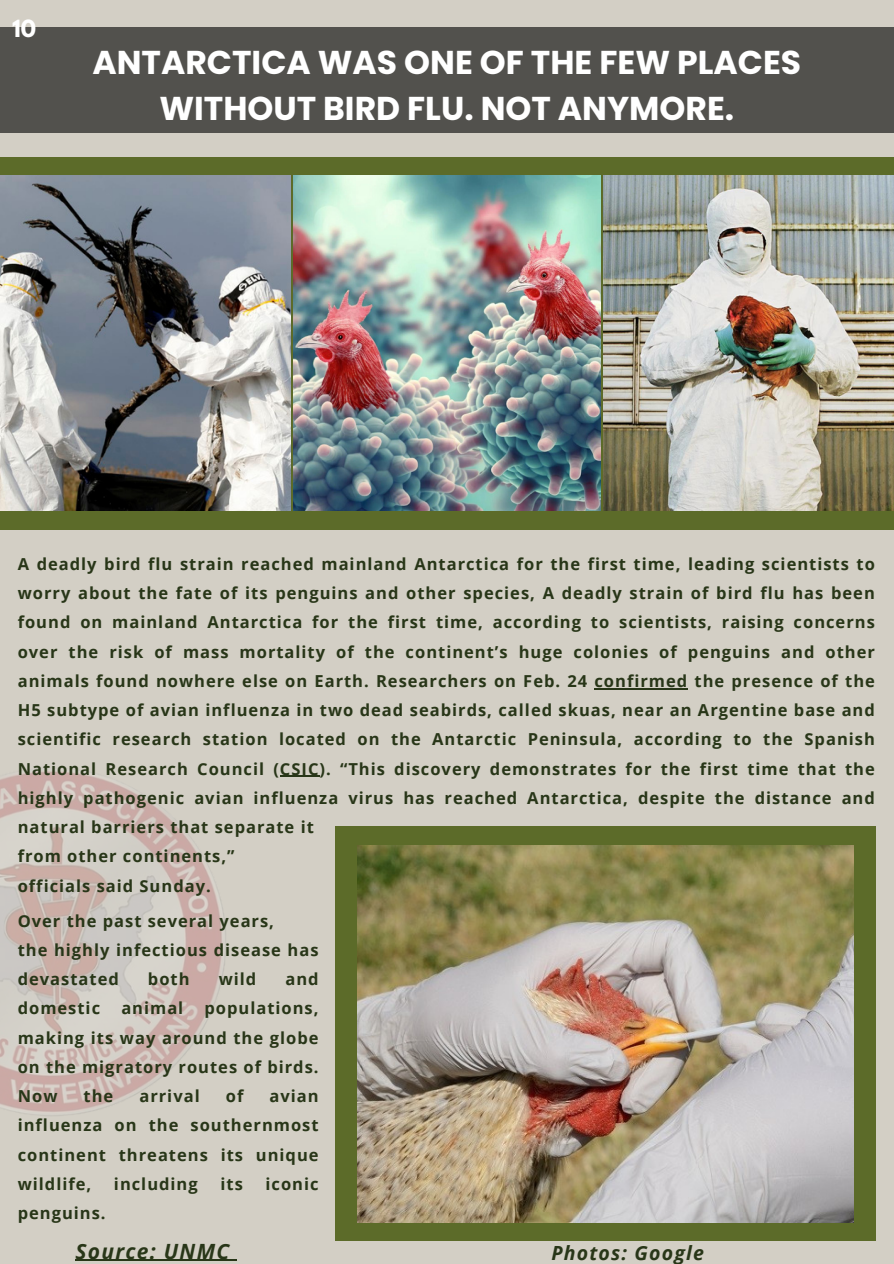
<style>
.page{position:relative;width:894px;height:1264px;background:#fff}
.page>*{position:absolute;margin:0;border:0;box-sizing:border-box;transform-origin:0 0}
.t1{font:700 33px/46.2px "Poppins";color:#fff;text-align:center}
.t2{font:italic 700 21px "Open Sans";letter-spacing:.06em;color:#283618}
.t3{font:700 21px "League Spartan";color:#fff}
.t4{font:italic 700 19.5px "Open Sans";letter-spacing:.06em;color:#283618}
.t5{font:700 16.5px/29.2px "Open Sans";letter-spacing:.06em;color:#283618}
</style>
<div class="page">
<div style="left:0;top:0;width:893px;height:1263px;background:#d3cfc5"></div>
<div style="left:0;top:157px;width:893px;height:372px;background:#5c6b29"></div>
<img style="left:0;top:175px;width:290px;height:336px">
<img style="left:294px;top:175px;width:306px;height:336px">
<img style="left:603px;top:175px;width:290px;height:336px">
<div style="left:335px;top:826px;width:540px;height:414px;background:#5c6b29"></div>
<img style="left:357px;top:845px;width:495px;height:377px">
<div style="left:0;top:27px;width:893px;height:106px;background:#52514d"></div>
<img style="left:0;top:772px;width:226px;height:344px">
<hr style="left:594px;top:688px;width:94px;height:1px;background:#283618">
<hr style="left:280px;top:775px;width:39px;height:2px;background:#283618">
<hr style="left:75px;top:1259px;width:155px;height:1px;background:#283618">
<p class="t3" style="left:12px;top:18px;width:25px">10</p>
<h1 class="t1" style="left:92px;top:39px;width:710px">ANTARCTICA WAS ONE OF THE FEW PLACES<br>WITHOUT BIRD FLU. NOT ANYMORE.</h1>
<p class="t5" style="left:18px;top:548px;width:858px">A deadly bird flu strain reached mainland Antarctica for the first time, leading scientists to worry about the fate of its penguins and other species, A deadly strain of bird flu has been found on mainland Antarctica for the first time, according to scientists, raising concerns over the risk of mass mortality of the continent’s huge colonies of penguins and other animals found nowhere else on Earth. Researchers on Feb. 24 confirmed the presence of the H5 subtype of avian influenza in two dead seabirds, called skuas, near an Argentine base and scientific research station located on the Antarctic Peninsula, according to the Spanish National Research Council (CSIC). “This discovery demonstrates for the first time that the highly pathogenic avian influenza virus has reached Antarctica, despite the distance and natural barriers that separate it<br>from other continents,”<br>officials said Sunday.</p>
<p class="t5" style="left:18px;top:905px;width:302px">Over the past several years,<br>the highly infectious disease has devastated</p>
<p class="t5" style="left:148px;top:964px;width:43px">both</p>
<p class="t5" style="left:219px;top:964px;width:39px">wild</p>
<p class="t5" style="left:285px;top:964px;width:35px">and</p>
<p class="t5" style="left:18px;top:993px;width:84px">domestic</p>
<p class="t5" style="left:121px;top:993px;width:63px">animal</p>
<p class="t5" style="left:18px;top:993px;width:302px;text-align:justify;text-indent:187px">populations, making its way around the globe on the migratory routes of birds.<br>Now</p>
<p class="t5" style="left:83px;top:1081px;width:31px">the</p>
<p class="t5" style="left:139px;top:1081px;width:62px">arrival</p>
<p class="t5" style="left:226px;top:1081px;width:19px">of</p>
<p class="t5" style="left:18px;top:1081px;width:302px;text-align:justify;text-indent:252px">avian influenza on the southernmost continent threatens its unique wildlife,</p>
<p class="t5" style="left:114px;top:1168px;width:85px">including</p>
<p class="t5" style="left:220px;top:1168px;width:24px">its</p>
<p class="t5" style="left:265px;top:1168px;width:55px">iconic</p>
<p class="t5" style="left:18px;top:1198px;width:89px">penguins.</p>
<p class="t2" style="left:75px;top:1235px;width:155px">Source: UNMC</p>
<p class="t4" style="left:551px;top:1239px;width:154px">Photos: Google</p>
</div>
